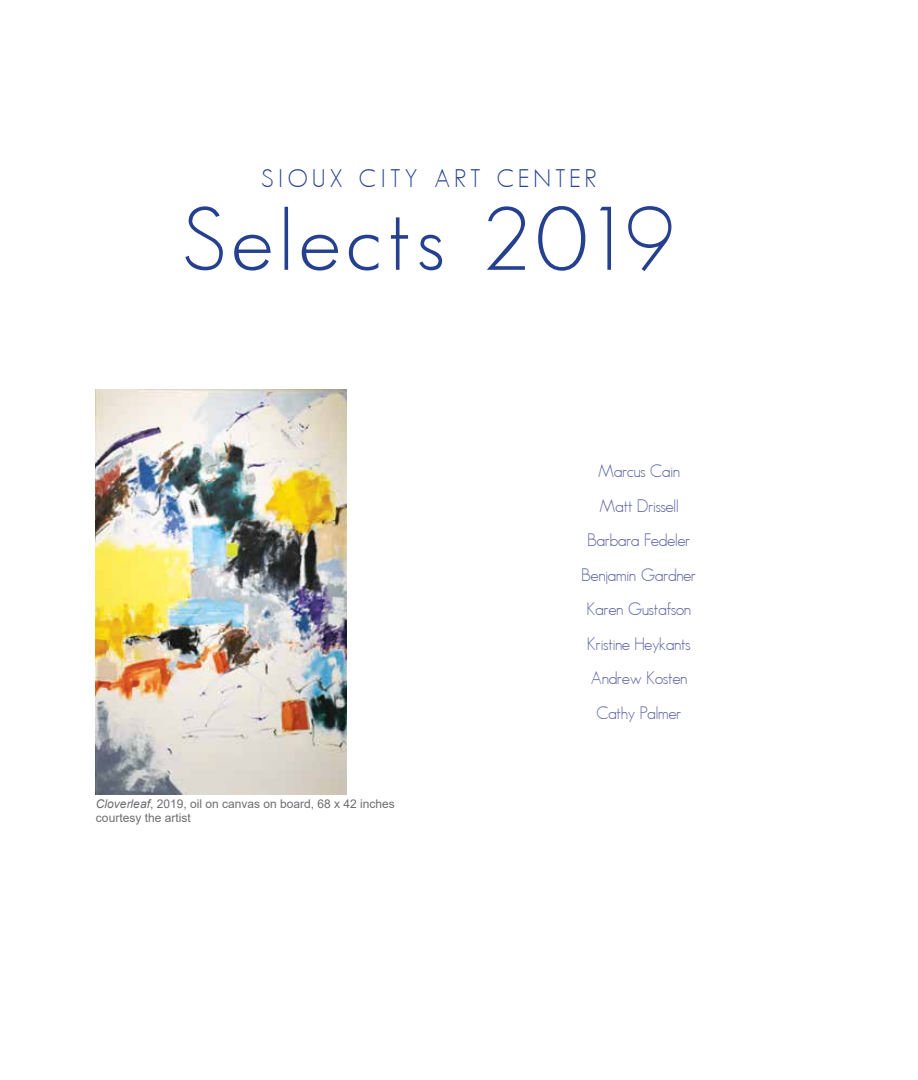
<style>
.page{position:relative;width:918px;height:1080px;background:#fff}
.page>*{position:absolute;margin:0;border:0;box-sizing:border-box;transform-origin:0 0}
.t1{font:90px "MAXIMO";letter-spacing:.09em;color:#25408f}
.t2{font:25.35px "MAXIMO";letter-spacing:.2em;color:#25408f}
.t3{font:18px/34.5px "MAXIMO";color:#6269a7;text-align:center}
.t4{font:12px/14.4px "Arial";color:#6d6e71}
.s1{font-style:italic}
</style>
<div class="page">
<img style="left:96px;top:389px;width:250px;height:405px">
<h2 class="t2" style="left:262px;top:164px;width:336px">Sioux City Art Center</h2>
<h1 class="t1" style="left:184px;top:189px;width:491px">Selects 2019</h1>
<p class="t4" style="left:96px;top:796px;width:300px"><span class="s1">Cloverleaf</span>, 2019, oil on canvas on board, 68 x 42 inches courtesy the artist</p>
<p class="t3" style="left:582px;top:454px;width:116px">Marcus Cain<br>Matt Drissell<br>Barbara Fedeler<br>Benjamin Gardner<br>Karen Gustafson<br>Kristine Heykants<br>Andrew Kosten<br>Cathy Palmer</p>
</div>
